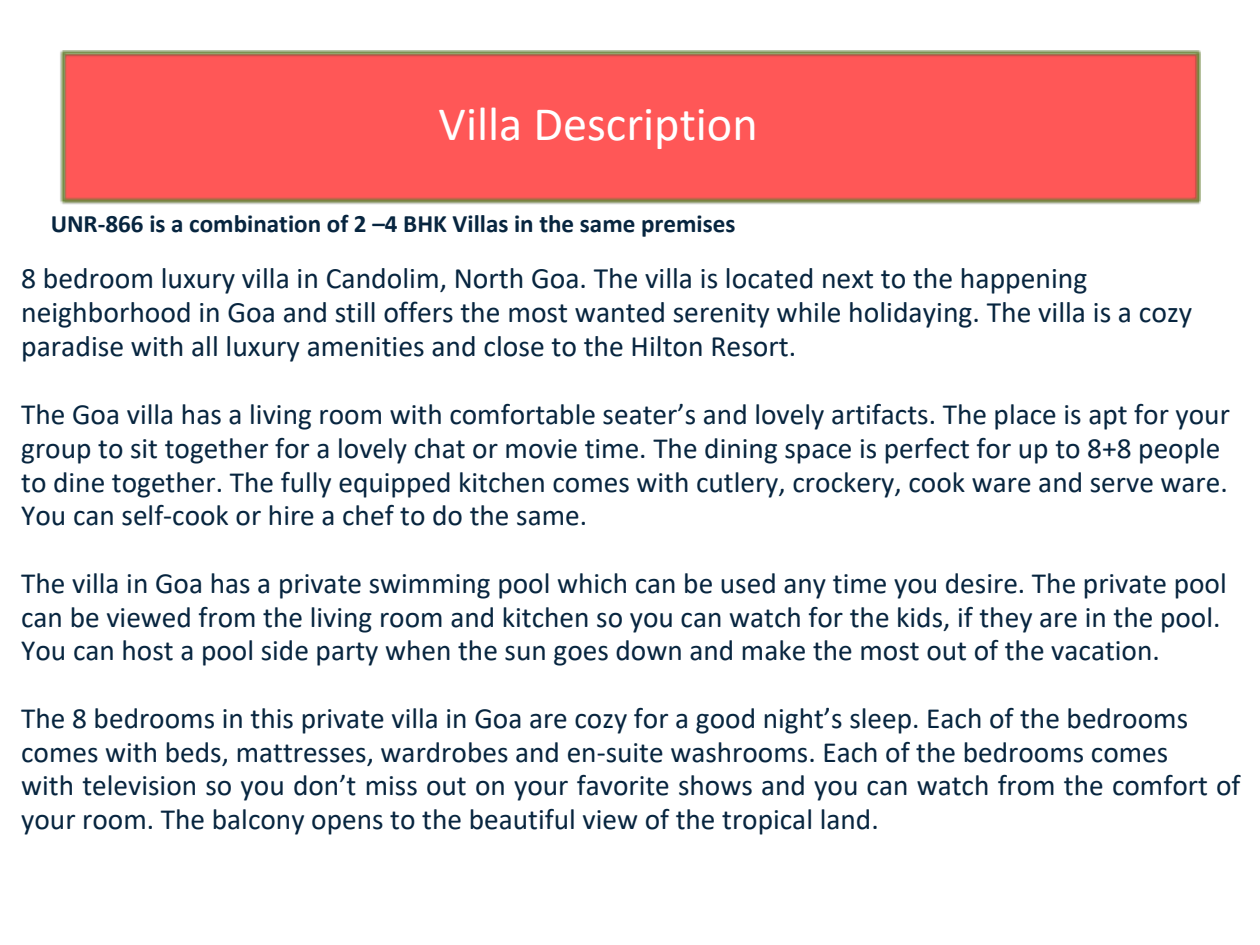
<style>
.page{position:relative;width:1260px;height:945px;background:#fff}
.page>*{position:absolute;margin:0;border:0;box-sizing:border-box;transform-origin:0 0}
.t1{font:48.3px "Calibri";color:#fff}
.t2{font:29.57px/33.9px "Calibri";color:#07253f}
.t3{font:29.4px/33.8px "Calibri";color:#07253f}
.t4{font:700 25.2px "Calibri";color:#07253f}
</style>
<div class="page">
<img style="left:60px;top:51px;width:1140px;height:153px">
<p class="t1" style="left:439px;top:104px;width:321px">Villa Description</p>
<p class="t4" style="left:51px;top:214px;width:686px">UNR-866 is a combination of 2 –4 BHK Villas in the same premises</p>
<p class="t2" style="left:21px;top:264px;width:1172px">8 bedroom luxury villa in Candolim, North Goa. The villa is located next to the happening neighborhood in Goa and still offers the most wanted serenity while holidaying. The villa is a cozy paradise with all luxury amenities and close to the Hilton Resort.</p>
<p class="t3" style="left:21px;top:400px;width:1210px">The Goa villa has a living room with comfortable seater’s and lovely artifacts. The place is apt for your group to sit together for a lovely chat or movie time. The dining space is perfect for up to 8+8 people to dine together. The fully equipped kitchen comes with cutlery, crockery, cook ware and serve ware.<br>You can self-cook or hire a chef to do the same.</p>
<p class="t3" style="left:21px;top:569px;width:1207px">The villa in Goa has a private swimming pool which can be used any time you desire. The private pool can be viewed from the living room and kitchen so you can watch for the kids, if they are in the pool.<br>You can host a pool side party when the sun goes down and make the most out of the vacation.</p>
<p class="t3" style="left:21px;top:704px;width:1168px">The 8 bedrooms in this private villa in Goa are cozy for a good night’s sleep. Each of the bedrooms comes with beds, mattresses, wardrobes and en-suite washrooms. Each of the bedrooms comes</p>
<p class="t3" style="left:21px;top:771px;width:1221px">with television so you don’t miss out on your favorite shows and you can watch from the comfort of your room. The balcony opens to the beautiful view of the tropical land.</p>
</div>
